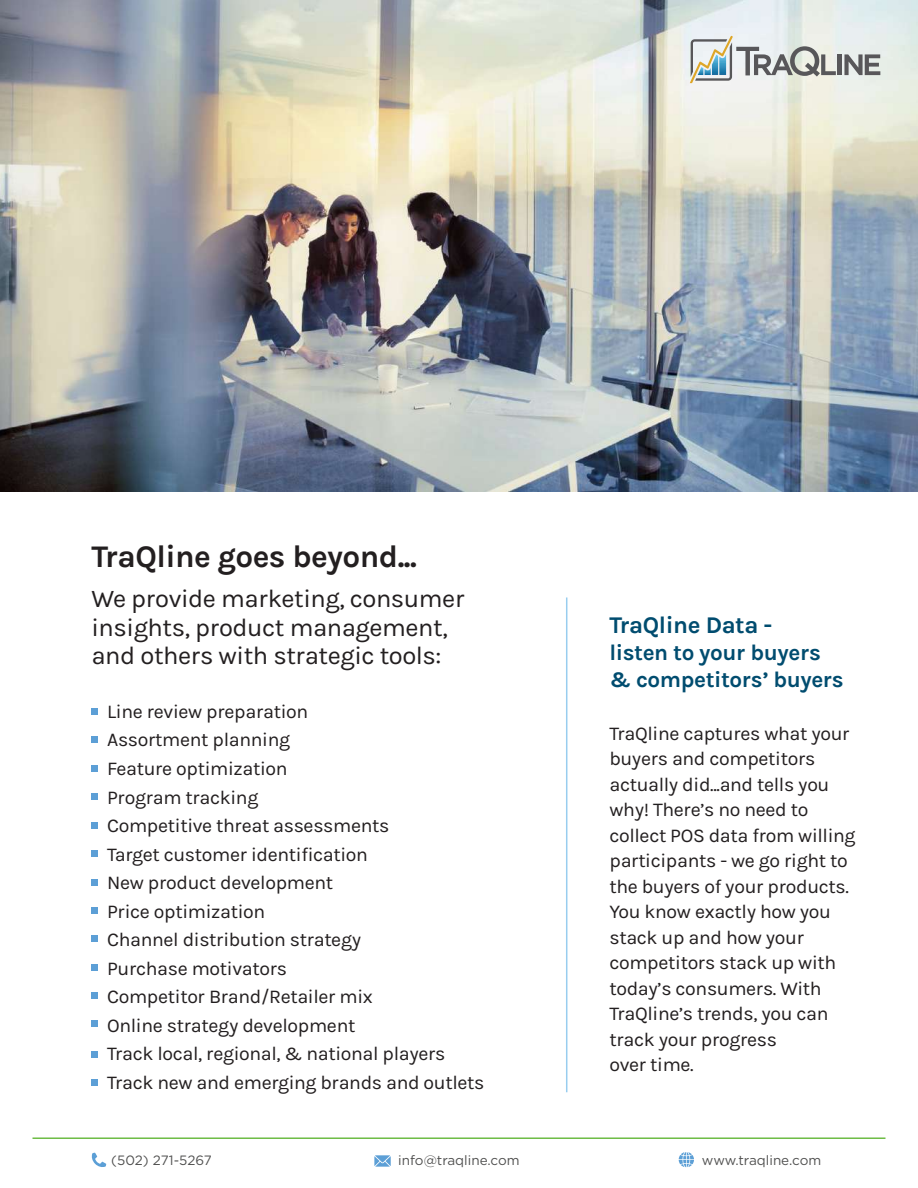
<style>
.page{position:relative;width:918px;height:1188px;background:#fff}
.page>*{position:absolute;margin:0;border:0;box-sizing:border-box;transform-origin:0 0}
.t1{font:700 31.5px "Karla";letter-spacing:-.02em;color:#231f20}
.t2{font:25.5px/28.5px "Karla";letter-spacing:-.02em;color:#231f20}
.t3{font:700 24px "Karla";letter-spacing:-.02em;color:#004c6f}
.t4{font:700 22.5px/27px "Karla";letter-spacing:-.02em;color:#004c6f}
.t5{font:19.5px/28.5px "Karla";letter-spacing:-.02em;color:#231f20}
.t6{font:13.5px "Gotham";color:#050504}
</style>
<div class="page">
<img style="left:0;top:0;width:918px;height:491px">
<div style="left:837px;top:54px;width:5px;height:21px;background:#58575a"></div>
<svg style="left:844px;top:54px;width:36px;height:21px"></svg>
<svg style="left:690px;top:36px;width:146px;height:47px"></svg>
<hr style="left:33px;top:1137px;width:852px;height:2px;background:#6ebd45">
<svg style="left:374px;top:1155px;width:17px;height:12px"></svg>
<svg style="left:679px;top:1152px;width:15px;height:15px"></svg>
<svg style="left:91px;top:1153px;width:15px;height:14px"></svg>
<svg style="left:92px;top:708px;width:6px;height:6px"></svg>
<svg style="left:92px;top:737px;width:6px;height:6px"></svg>
<svg style="left:92px;top:765px;width:6px;height:6px"></svg>
<div style="left:92px;top:793px;width:6px;height:7px;background:#5c9fd6"></div>
<svg style="left:92px;top:822px;width:6px;height:6px"></svg>
<svg style="left:92px;top:851px;width:6px;height:6px"></svg>
<svg style="left:92px;top:879px;width:6px;height:6px"></svg>
<div style="left:92px;top:907px;width:6px;height:7px;background:#5c9fd6"></div>
<svg style="left:92px;top:936px;width:6px;height:6px"></svg>
<svg style="left:92px;top:964px;width:6px;height:6px"></svg>
<div style="left:92px;top:992px;width:6px;height:7px;background:#5c9fd6"></div>
<svg style="left:92px;top:1021px;width:6px;height:6px"></svg>
<svg style="left:92px;top:1051px;width:6px;height:6px"></svg>
<div style="left:92px;top:1079px;width:6px;height:7px;background:#5c9fd6"></div>
<hr style="left:566px;top:597px;width:1px;height:495px;background:#98cdef">
<h1 class="t1" style="left:92px;top:538px;width:327px">TraQline goes beyond...</h1>
<h2 class="t2" style="left:92px;top:585px;width:375px">We provide marketing, consumer insights, product management, and others with strategic tools:</h2>
<p class="t5" style="left:107px;top:698px;width:379px">Line review preparation<br>Assortment planning<br>Feature optimization<br>Program tracking<br>Competitive threat assessments<br>Target customer identification<br>New product development<br>Price optimization<br>Channel distribution strategy<br>Purchase motivators<br>Competitor Brand/Retailer mix<br>Online strategy development<br>Track local, regional, &amp; national players<br>Track new and emerging brands and outlets</p>
<p class="t3" style="left:609px;top:611px;width:165px">TraQline Data -</p>
<p class="t4" style="left:609px;top:639px;width:236px">listen to your buyers &amp; competitors’ buyers</p>
<p class="t5" style="left:609px;top:721px;width:248px;line-height:25.5px">TraQline captures what your buyers and competitors actually did...and tells you why! There’s no need to collect POS data from willing participants - we go right to the buyers of your products.<br>You know exactly how you stack up and how your competitors stack up with today’s consumers. With<br>TraQline’s trends, you can track your progress<br>over time.</p>
<p class="t6" style="left:111px;top:1152px;width:102px">(502) 271-5267</p>
<p class="t6" style="left:398px;top:1152px;width:123px">info@traqline.com</p>
<p class="t6" style="left:702px;top:1152px;width:121px">www.traqline.com</p>
</div>
